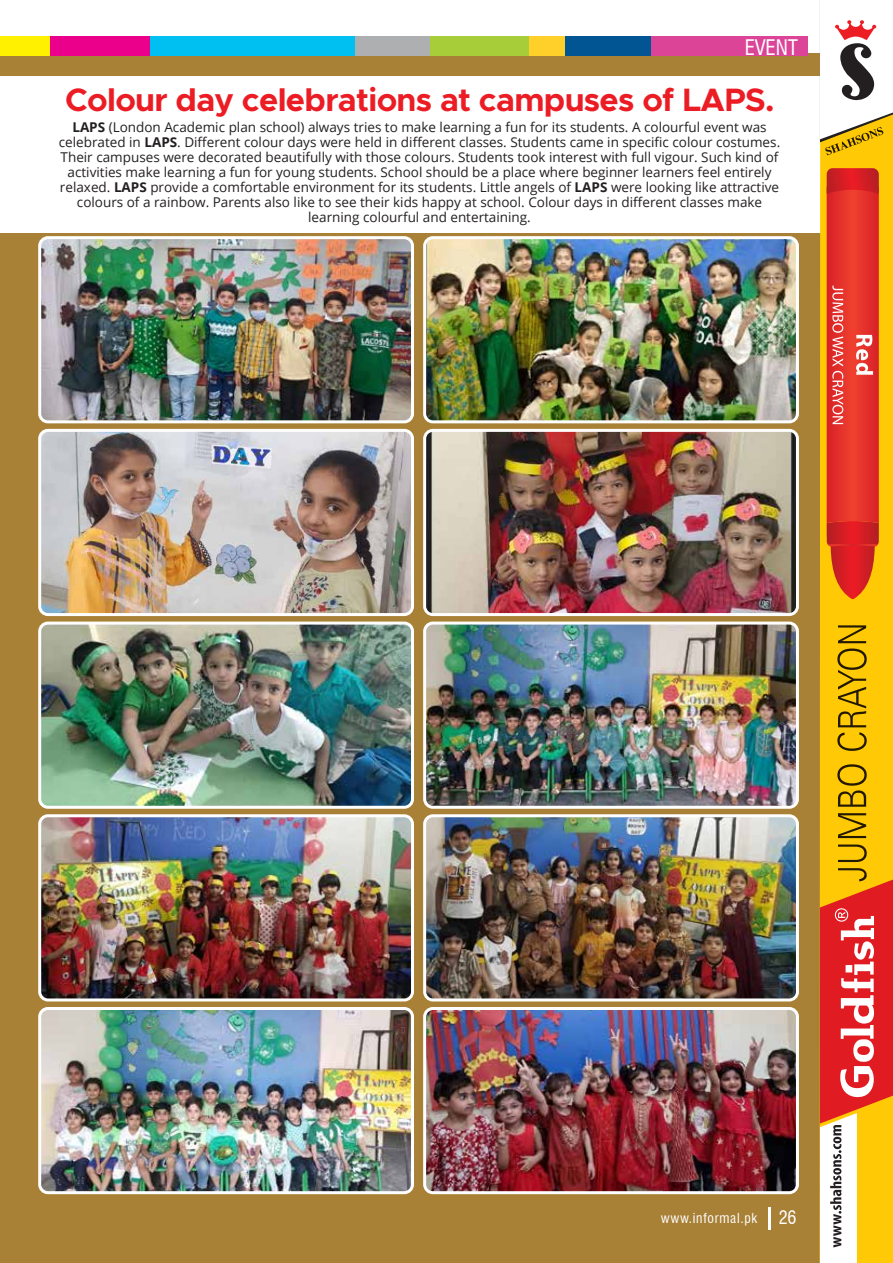
<style>
.page{position:relative;width:893px;height:1263px;background:#fff}
.page>*{position:absolute;margin:0;border:0;box-sizing:border-box;transform-origin:0 0}
.t1{font:700 32.55px "Metropolis";letter-spacing:-.02em;color:#ec1c24}
.t2{font:condensed 21px "Swiss 721 BT";letter-spacing:-.01em;color:#fff}
.t3{font:13.5px/15px "Open Sans";color:#231f20;text-align:center}
.t4{font:condensed 13.5px "Swiss 721 BT";letter-spacing:.05em;color:#fff}
.s1{font-weight:700}
.s2{font-size:18px}
</style>
<div class="page">
<div style="left:0;top:54px;width:833px;height:1209px;background:#a88036"></div>
<div style="left:0;top:76px;width:825px;height:157px;background:#fff"></div>
<hr style="left:769px;top:1207px;width:2px;height:23px;background:#fff">
<div style="left:46px;top:36px;width:105px;height:20px;background:#eb008b"></div>
<div style="left:0;top:36px;width:49px;height:20px;background:#fff100"></div>
<div style="left:528px;top:36px;width:65px;height:20px;background:#ffd029"></div>
<div style="left:430px;top:36px;width:98px;height:20px;background:#a7ce38"></div>
<div style="left:355px;top:36px;width:75px;height:20px;background:#adafb1"></div>
<div style="left:151px;top:36px;width:204px;height:20px;background:#00c0f2"></div>
<div style="left:565px;top:36px;width:127px;height:20px;background:#015593"></div>
<div style="left:651px;top:36px;width:156px;height:20px;background:#dc4497"></div>
<div style="left:820px;top:155px;width:73px;height:713px;background:#ffca05"></div>
<svg style="left:820px;top:20px;width:73px;height:135px"></svg>
<svg style="left:820px;top:868px;width:73px;height:395px"></svg>
<svg style="left:838px;top:844px;width:29px;height:18px"></svg>
<svg style="left:838px;top:813px;width:28px;height:25px"></svg>
<svg style="left:837px;top:764px;width:30px;height:43px"></svg>
<svg style="left:837px;top:625px;width:30px;height:126px;background:#ca9f03"></svg>
<svg style="left:827px;top:168px;width:52px;height:431px;background:#e23c2f"></svg>
<img style="left:42px;top:240px;width:369px;height:182px">
<div style="left:38px;top:236px;width:376px;height:187px;border:3px solid #fff;border-radius:8px"></div>
<img style="left:426px;top:240px;width:370px;height:182px">
<div style="left:423px;top:236px;width:376px;height:187px;border:3px solid #fff;border-radius:8px"></div>
<img style="left:42px;top:433px;width:368px;height:179px">
<div style="left:38px;top:429px;width:376px;height:187px;border:3px solid #fff;border-radius:8px"></div>
<img style="left:427px;top:433px;width:368px;height:179px">
<div style="left:423px;top:429px;width:376px;height:187px;border:3px solid #fff;border-radius:8px"></div>
<img style="left:41px;top:623px;width:370px;height:182px">
<div style="left:38px;top:622px;width:376px;height:187px;border:3px solid #fff;border-radius:8px"></div>
<img style="left:426px;top:623px;width:370px;height:182px">
<div style="left:423px;top:622px;width:376px;height:187px;border:3px solid #fff;border-radius:8px"></div>
<img style="left:41px;top:818px;width:370px;height:182px">
<div style="left:38px;top:814px;width:376px;height:187px;border:3px solid #fff;border-radius:8px"></div>
<img style="left:426px;top:818px;width:370px;height:182px">
<div style="left:423px;top:814px;width:376px;height:187px;border:3px solid #fff;border-radius:8px"></div>
<img style="left:42px;top:1011px;width:369px;height:182px">
<div style="left:38px;top:1007px;width:376px;height:187px;border:3px solid #fff;border-radius:8px"></div>
<img style="left:427px;top:1011px;width:368px;height:179px">
<div style="left:423px;top:1007px;width:376px;height:187px;border:3px solid #fff;border-radius:8px"></div>
<h2 class="t2" style="left:745px;top:34px;width:55px">EVENT</h2>
<h1 class="t1" style="left:65px;top:79px;width:711px">Colour day celebrations at campuses of LAPS.</h1>
<p class="t3" style="left:59px;top:119px;width:723px"><span class="s1">LAPS</span> (London Academic plan school) always tries to make learning a fun for its students. A colourful event was celebrated in <span class="s1">LAPS</span>. Different colour days were held in different classes. Students came in specific colour costumes.<br>Their campuses were decorated beautifully with those colours. Students took interest with full vigour. Such kind of activities make learning a fun for young students. School should be a place where beginner learners feel entirely relaxed. <span class="s1">LAPS</span> provide a comfortable environment for its students. Little angels of <span class="s1">LAPS</span> were looking like attractive colours of a rainbow. Parents also like to see their kids happy at school. Colour days in different classes make learning colourful and entertaining.</p>
<p class="t4" style="left:661px;top:1210px;width:137px">www.informal.pk <span class="s2">26</span></p>
</div>
